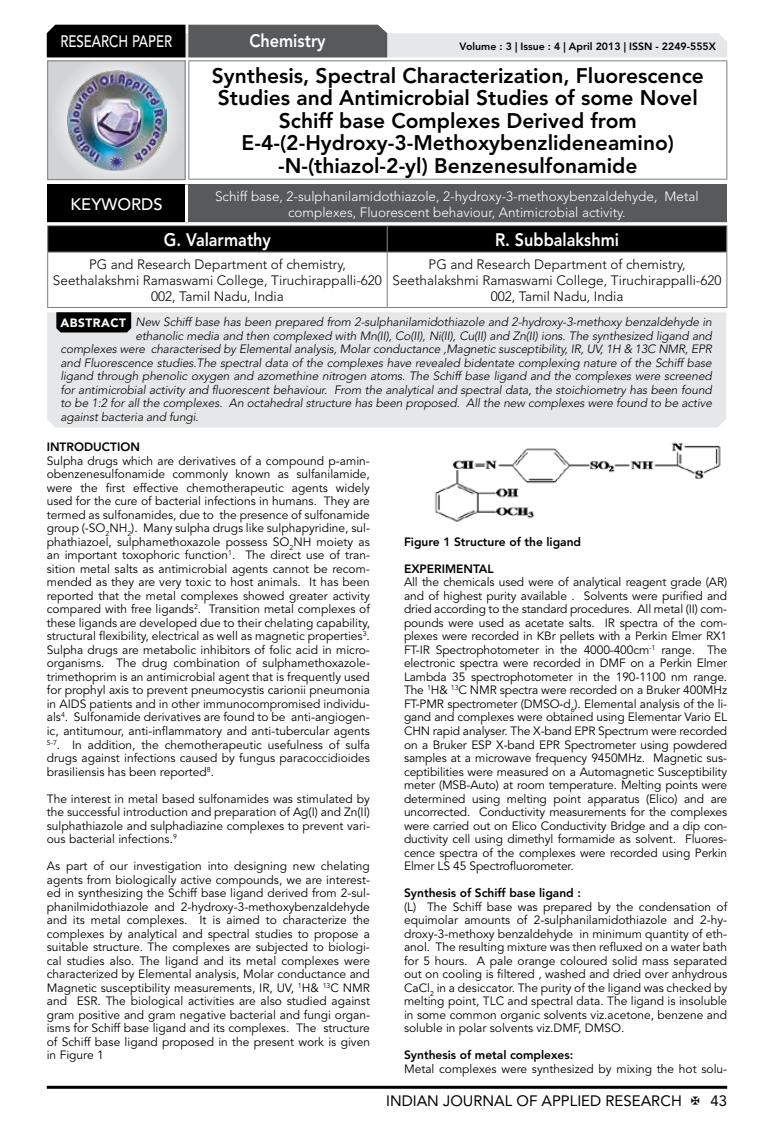
<style>
.page{position:relative;width:774px;height:1136px;background:#fff}
.page>*{position:absolute;margin:0;border:0;box-sizing:border-box;transform-origin:0 0}
.t1{font:800 21px/22.5px "Avenir LT Std";color:#000;text-align:center}
.t2{font:800 18px "Avenir LT Std";color:#fff;scale:.9 1}
.t3{font:500 16.5px "Avenir LT Std";color:#fff;scale:.8 1}
.t4{font:500 16.5px "Avenir LT Std";color:#fff}
.t5{font:15px "Avenir LT Std";color:#000}
.t6{font:300 13.5px/16.2px "Avenir LT Std";color:#000;text-align:center}
.t7{font:300 13.5px/16.2px "Avenir LT Std";color:#fff;text-align:center}
.t8{font:12px/13.5px "Avenir LT Std";color:#000;text-align:justify}
.t9{font:italic 300 12px "Avenir LT Std";letter-spacing:-.01em;color:#000}
.t10{font:800 12px "Avenir LT Std";color:#000}
.t11{font:800 10.5px "Avenir LT Std";color:#000}
.s1{font-weight:900;font-style:normal;color:#fff}
</style>
<div class="page">
<hr style="left:47px;top:1085px;width:680px;height:3px;background:#000">
<div style="left:48px;top:61px;width:137px;height:119px;background:linear-gradient(to right,#d9dadb,#d9dadb)"></div>
<div style="left:47px;top:60px;width:139px;height:120px;border:1px solid #808285"></div>
<img style="left:68px;top:71px;width:99px;height:99px">
<svg style="left:47px;top:25px;width:680px;height:32px;background:#919293"></svg>
<hr style="left:188px;top:60px;width:539px;height:1px;background:#808285">
<hr style="left:188px;top:61px;width:1px;height:118px;background:#808285">
<hr style="left:726px;top:61px;width:1px;height:118px;background:#808285">
<hr style="left:188px;top:179px;width:539px;height:1px;background:#808285">
<hr style="left:47px;top:225px;width:340px;height:1px;background:#808285">
<hr style="left:387px;top:225px;width:340px;height:1px;background:#808285">
<div style="left:47px;top:226px;width:680px;height:25px;background:#000"></div>
<hr style="left:47px;top:251px;width:340px;height:1px;background:#808285">
<hr style="left:47px;top:252px;width:1px;height:55px;background:#808285">
<hr style="left:387px;top:251px;width:340px;height:1px;background:#808285">
<hr style="left:387px;top:252px;width:1px;height:55px;background:#808285">
<hr style="left:726px;top:252px;width:1px;height:55px;background:#808285">
<hr style="left:47px;top:307px;width:340px;height:1px;background:#808285">
<hr style="left:387px;top:307px;width:340px;height:1px;background:#808285">
<div style="left:47px;top:184px;width:139px;height:40px;background:#000"></div>
<div style="left:186px;top:184px;width:541px;height:40px;background:#58595b"></div>
<hr style="left:185px;top:184px;width:3px;height:38px;background:#fff">
<hr style="left:47px;top:222px;width:139px;height:3px;background:#fff">
<hr style="left:186px;top:222px;width:541px;height:3px;background:#fff">
<div style="left:47px;top:312px;width:679px;height:115px;background:#e6e7e8"></div>
<svg style="left:56px;top:312px;width:75px;height:20px"></svg>
<img style="left:434px;top:442px;width:287px;height:81px">
<h3 class="t3" style="left:60px;top:32px;width:139px">RESEARCH PAPER</h3>
<h2 class="t2" style="left:249px;top:30px;width:86px">Chemistry</h2>
<p class="t11" style="left:460px;top:41px;width:258px">Volume : 3 | Issue : 4 | April 2013 | ISSN - 2249-555X</p>
<h1 class="t1" style="left:212px;top:64px;width:493px">Synthesis, Spectral Characterization, Fluorescence Studies and Antimicrobial Studies of some Novel Schiff base Complexes Derived from E-4-(2-Hydroxy-3-Methoxybenzlideneamino) -N-(thiazol-2-yl) Benzenesulfonamide</h1>
<h3 class="t4" style="left:71px;top:195px;width:94px">KEYWORDS</h3>
<p class="t7" style="left:215px;top:188px;width:485px">Schiff base, 2-sulphanilamidothiazole, 2-hydroxy-3-methoxybenzaldehyde, Metal complexes, Fluorescent behaviour, Antimicrobial activity.</p>
<h2 class="t2" style="left:164px;top:229px;width:121px">G. Valarmathy</h2>
<h2 class="t2" style="left:495px;top:229px;width:139px">R. Subbalakshmi</h2>
<p class="t6" style="left:53px;top:256px;width:330px">PG and Research Department of chemistry,<br>Seethalakshmi Ramaswami College, Tiruchirappalli-620<br>002, Tamil Nadu, India</p>
<p class="t6" style="left:393px;top:256px;width:330px">PG and Research Department of chemistry,<br>Seethalakshmi Ramaswami College, Tiruchirappalli-620<br>002, Tamil Nadu, India</p>
<p class="t9" style="left:61px;top:315px;width:653px"><span class="s1">ABSTRACT</span> New Schiff base has been prepared from 2-sulphanilamidothiazole and 2-hydroxy-3-methoxy benzaldehyde in</p>
<p class="t9" style="left:135px;top:328px;width:578px">ethanolic media and then complexed with Mn(II), Co(II), Ni(II), Cu(II) and Zn(II) ions. The synthesized ligand and</p>
<p class="t9" style="left:60px;top:342px;width:653px">complexes were characterised by Elemental analysis, Molar conductance ,Magnetic susceptibility, IR, UV, 1H &amp; 13C NMR, EPR</p>
<p class="t9" style="left:60px;top:355px;width:653px">and Fluorescence studies.The spectral data of the complexes have revealed bidentate complexing nature of the Schiff base</p>
<p class="t9" style="left:60px;top:369px;width:653px">ligand through phenolic oxygen and azomethine nitrogen atoms. The Schiff base ligand and the complexes were screened</p>
<p class="t9" style="left:60px;top:382px;width:653px">for antimicrobial activity and fluorescent behaviour. From the analytical and spectral data, the stoichiometry has been found</p>
<p class="t9" style="left:60px;top:396px;width:653px">to be 1:2 for all the complexes. An octahedral structure has been proposed. All the new complexes were found to be active</p>
<p class="t9" style="left:60px;top:409px;width:140px">against bacteria and fungi.</p>
<p class="t10" style="left:47px;top:440px;width:95px">INTRODUCTION</p>
<p class="t8" style="left:47px;top:454px;width:325px">Sulpha drugs which are derivatives of a compound p-amin&shy;obenzenesulfonamide commonly known as sulfanilamide, were the first effective chemotherapeutic agents widely used for the cure of bacterial infections in humans. They are termed as sulfonamides, due to the presence of sulfonamide group (-SO<sub>2</sub>NH<sub>2</sub>). Many sulpha drugs like sulphapyridine, sul&shy;phathiazoel, sulphamethoxazole possess SO<sub>2</sub>NH moiety as an important toxophoric function<sup>1</sup>. The direct use of tran&shy;sition metal salts as antimicrobial agents cannot be recom&shy;mended as they are very toxic to host animals. It has been reported that the metal complexes showed greater activity compared with free ligands<sup>2</sup>. Transition metal complexes of these ligands are developed due to their chelating capability, structural flexibility, electrical as well as magnetic properties<sup>3</sup>.<br>Sulpha drugs are metabolic inhibitors of folic acid in micro&shy;organisms. The drug combination of sulphamethoxazole&shy;trimethoprim is an antimicrobial agent that is frequently used for prophyl axis to prevent pneumocystis carionii pneumonia in AIDS patients and in other immunocompromised individu&shy;als<sup>4</sup>. Sulfonamide derivatives are found to be anti-angiogen&shy;ic, antitumour, anti-inflammatory and anti-tubercular agents <sup>5-7</sup>. In addition, the chemotherapeutic usefulness of sulfa drugs against infections caused by fungus paracoccidioides brasiliensis has been reported<sup>8</sup>.</p>
<p class="t8" style="left:47px;top:791px;width:325px">The interest in metal based sulfonamides was stimulated by the successful introduction and preparation of Ag(I) and Zn(II) sulphathiazole and sulphadiazine complexes to prevent vari&shy;ous bacterial infections.<sup>9</sup></p>
<p class="t8" style="left:47px;top:859px;width:325px">As part of our investigation into designing new chelating agents from biologically active compounds, we are interest&shy;ed in synthesizing the Schiff base ligand derived from 2-sul&shy;phanilmidothiazole and 2-hydroxy-3-methoxybenzaldehyde and its metal complexes. It is aimed to characterize the complexes by analytical and spectral studies to propose a suitable structure. The complexes are subjected to biologi&shy;cal studies also. The ligand and its metal complexes were characterized by Elemental analysis, Molar conductance and Magnetic susceptibility measurements, IR, UV, <sup>1</sup>H&amp; <sup>13</sup>C NMR and ESR. The biological activities are also studied against gram positive and gram negative bacterial and fungi organ&shy;isms for Schiff base ligand and its complexes. The structure of Schiff base ligand proposed in the present work is given in Figure 1</p>
<p class="t10" style="left:404px;top:534px;width:179px">Figure 1 Structure of the ligand</p>
<p class="t10" style="left:404px;top:561px;width:91px">EXPERIMENTAL</p>
<p class="t8" style="left:404px;top:575px;width:325px">All the chemicals used were of analytical reagent grade (AR) and of highest purity available . Solvents were purified and dried according to the standard procedures. All metal (II) com&shy;pounds were used as acetate salts. IR spectra of the com&shy;plexes were recorded in KBr pellets with a Perkin Elmer RX1<br>FT-IR Spectrophotometer in the 4000-400cm<sup>-1</sup> range. The electronic spectra were recorded in DMF on a Perkin Elmer Lambda 35 spectrophotometer in the 190-1100 nm range.<br>The <sup>1</sup>H&amp; <sup>13</sup>C NMR spectra were recorded on a Bruker 400MHz FT-PMR spectrometer (DMSO-d<sub>6</sub>). Elemental analysis of the li&shy;gand and complexes were obtained using Elementar Vario EL CHN rapid analyser. The X-band EPR Spectrum were recorded on a Bruker ESP X-band EPR Spectrometer using powdered samples at a microwave frequency 9450MHz. Magnetic sus&shy;ceptibilities were measured on a Automagnetic Susceptibility meter (MSB-Auto) at room temperature. Melting points were determined using melting point apparatus (Elico) and are uncorrected. Conductivity measurements for the complexes were carried out on Elico Conductivity Bridge and a dip con&shy;ductivity cell using dimethyl formamide as solvent. Fluores&shy;cence spectra of the complexes were recorded using Perkin Elmer LS 45 Spectrofluorometer.</p>
<p class="t10" style="left:404px;top:885px;width:178px">Synthesis of Schiff base ligand :</p>
<p class="t8" style="left:404px;top:899px;width:325px">(L) The Schiff base was prepared by the condensation of equimolar amounts of 2-sulphanilamidothiazole and 2-hy&shy;droxy-3-methoxy benzaldehyde in minimum quantity of eth&shy;anol. The resulting mixture was then refluxed on a water bath for 5 hours. A pale orange coloured solid mass separated out on cooling is filtered , washed and dried over anhydrous CaCl<sub>2</sub> in a desiccator. The purity of the ligand was checked by melting point, TLC and spectral data. The ligand is insoluble in some common organic solvents viz.acetone, benzene and soluble in polar solvents viz.DMF, DMSO.</p>
<p class="t10" style="left:404px;top:1047px;width:171px">Synthesis of metal complexes:</p>
<p class="t8" style="left:404px;top:1061px;width:325px">Metal complexes were synthesized by mixing the hot solu-</p>
<p class="t5" style="left:386px;top:1091px;width:297px">INDIAN JOURNAL OF APPLIED RESEARCH</p>
<p class="t5" style="left:710px;top:1091px;width:18px">43</p>
</div>
